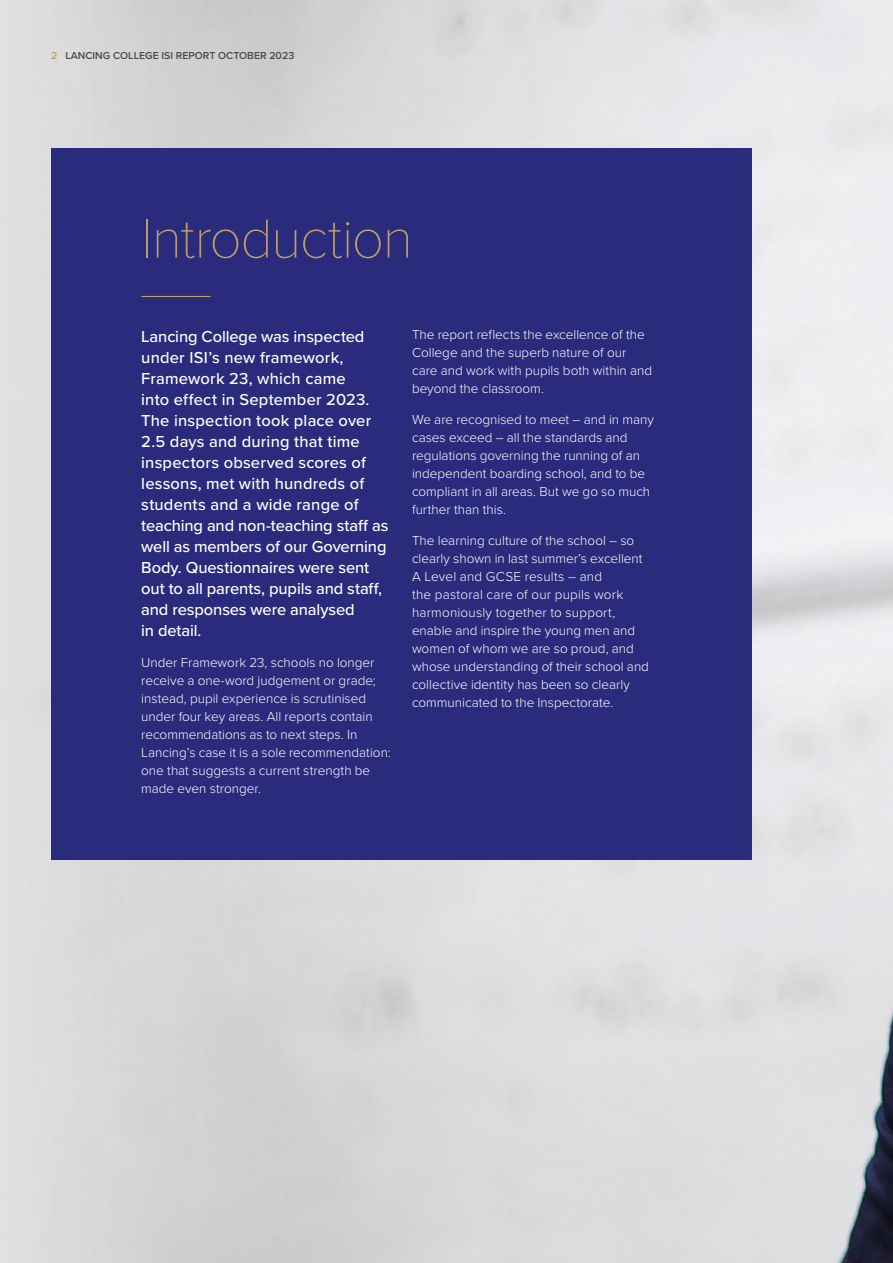
<style>
.page{position:relative;width:893px;height:1263px;background:#fff}
.page>*{position:absolute;margin:0;border:0;box-sizing:border-box;transform-origin:0 0}
.Block_Heading_Gold{font:100 57px "Proxima Nova T";letter-spacing:-.025em;color:#bb9f67}
.First_Paragraph_Bold{font:500 16.5px/21px "Proxima Nova";color:#fff}
.Copy_Paragraph_Regular{font:300 13.5px/18px "Proxima Nova";color:#fff}
.t1{font:600 10.5px "Proxima Nova";color:#4b4b4a}
.s1{color:#bb9f67}
</style>
<div class="page">
<img style="left:0;top:0;width:893px;height:1263px">
<div style="left:51px;top:149px;width:701px;height:711px;background:#2a2b7d"></div>
<hr style="left:141px;top:296px;width:70px;height:1px;background:#bb9f67">
<p class="t1" style="left:51px;top:48px;width:245px"><span class="s1">2</span> LANCING COLLEGE ISI REPORT OCTOBER 2023</p>
<p class="Block_Heading_Gold" style="left:141px;top:196px;width:273px">Introduction</p>
<p class="First_Paragraph_Bold" style="left:141px;top:326px;width:249px">Lancing College was inspected under ISI’s new framework,<br>Framework 23, which came<br>into effect in September 2023.<br>The inspection took place over<br>2.5 days and during that time inspectors observed scores of lessons, met with hundreds of students and a wide range of teaching and non-teaching staff as well as members of our Governing<br>Body. Questionnaires were sent out to all parents, pupils and staff, and responses were analysed<br>in detail.</p>
<p class="Copy_Paragraph_Regular" style="left:141px;top:653px;width:251px">Under Framework 23, schools no longer receive a one-word judgement or grade; instead, pupil experience is scrutinised under four key areas. All reports contain recommendations as to next steps. In Lancing’s case it is a sole recommendation: one that suggests a current strength be made even stronger.</p>
<p class="Copy_Paragraph_Regular" style="left:412px;top:325px;width:242px">The report reflects the excellence of the College and the superb nature of our care and work with pupils both within and beyond the classroom.</p>
<p class="Copy_Paragraph_Regular" style="left:412px;top:410px;width:243px">We are recognised to meet – and in many cases exceed – all the standards and regulations governing the running of an independent boarding school, and to be compliant in all areas. But we go so much further than this.</p>
<p class="Copy_Paragraph_Regular" style="left:412px;top:531px;width:239px">The learning culture of the school – so clearly shown in last summer’s excellent A Level and GCSE results – and<br>the pastoral care of our pupils work harmoniously together to support, enable and inspire the young men and women of whom we are so proud, and whose understanding of their school and collective identity has been so clearly communicated to the Inspectorate.</p>
</div>
